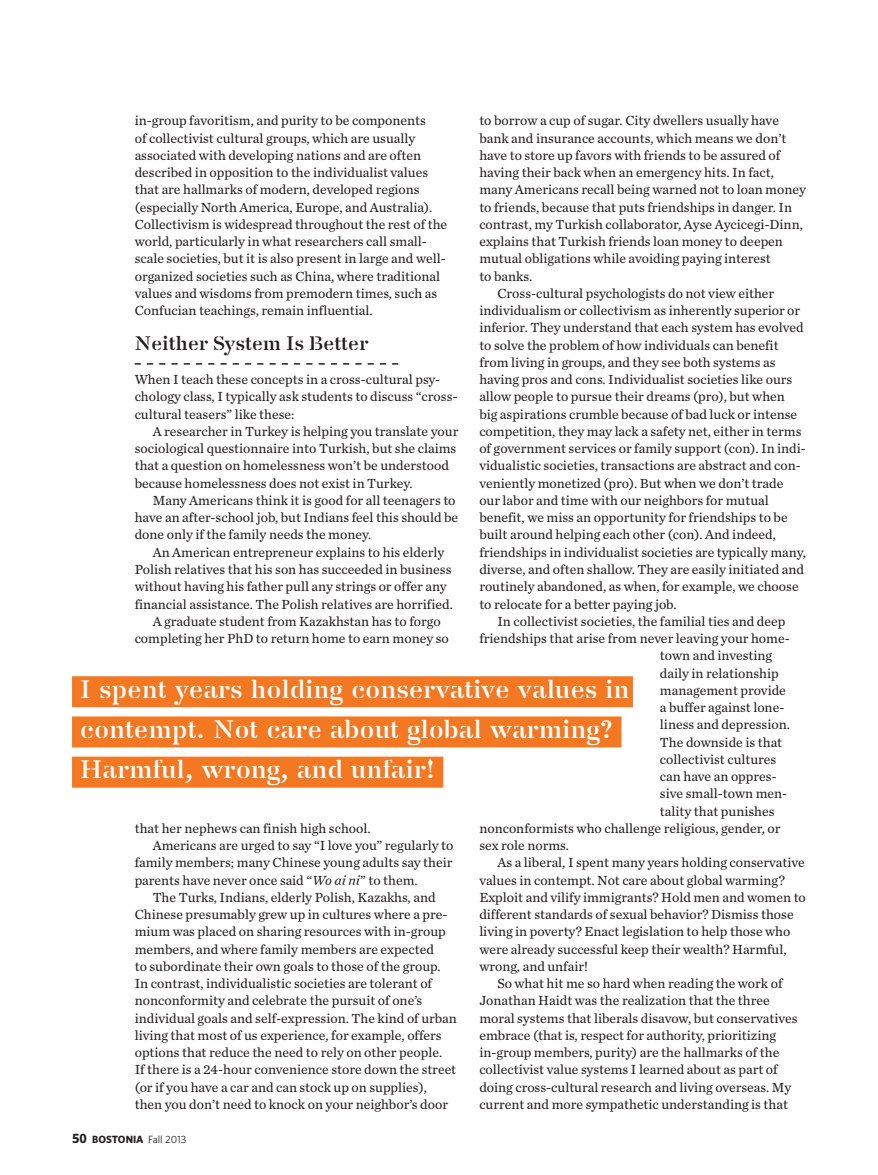
<style>
.page{position:relative;width:878px;height:1175px;background:#fff}
.page>*{position:absolute;margin:0;border:0;box-sizing:border-box;transform-origin:0 0}
.t1{font:700 25.2px/40.2px "Danmark";letter-spacing:.02em;color:#fff}
.t2{font:700 19.5px "Danmark";letter-spacing:.02em;color:#231f20}
.t3{font:13.8px/17.2px "Chronicle Text G2";color:#231f20}
.t4{font:700 10.5px "Whitney";color:#231f20}
.s1{font-style:italic}
.s2{font-size:13.5px}
.s3{font-weight:400}
</style>
<div class="page">
<div style="left:72px;top:676px;width:561px;height:31px;background:#f47722"></div>
<div style="left:72px;top:716px;width:549px;height:31px;background:#f47722"></div>
<div style="left:72px;top:756px;width:371px;height:31px;background:#f47722"></div>
<p class="t3" style="left:135px;top:111px;width:314px">in-group favoritism, and purity to be components<br>of collectivist cultural groups, which are usually associated with developing nations and are often described in opposition to the individualist values that are hallmarks of modern, developed regions (especially North America, Europe, and Australia).<br>Collectivism is widespread throughout the rest of the world, particularly in what researchers call small&shy;scale societies, but it is also present in large and well&shy;organized societies such as China, where traditional values and wisdoms from premodern times, such as Confucian teachings, remain influential.</p>
<h2 class="t2" style="left:135px;top:331px;width:235px">Neither System Is Better</h2>
<p class="t3" style="left:135px;top:370px;width:324px">When I teach these concepts in a cross-cultural psy&shy;chology class, I typically ask students to discuss “cross&shy;cultural teasers” like these:</p>
<p class="t3" style="left:135px;top:422px;width:325px;text-indent:18px">A researcher in Turkey is helping you translate your sociological questionnaire into Turkish, but she claims that a question on homelessness won’t be understood because homelessness does not exist in Turkey.</p>
<p class="t3" style="left:135px;top:491px;width:325px;text-indent:18px">Many Americans think it is good for all teenagers to have an after-school job, but Indians feel this should be done only if the family needs the money.</p>
<p class="t3" style="left:153px;top:543px;width:293px">An American entrepreneur explains to his elderly</p>
<p class="t3" style="left:135px;top:560px;width:318px">Polish relatives that his son has succeeded in business</p>
<p class="t3" style="left:135px;top:577px;width:313px">without having his father pull any strings or offer any</p>
<p class="t3" style="left:135px;top:594px;width:319px">financial assistance. The Polish relatives are horrified.</p>
<p class="t3" style="left:153px;top:612px;width:289px">A graduate student from Kazakhstan has to forgo</p>
<p class="t3" style="left:135px;top:629px;width:315px">completing her PhD to return home to earn money so</p>
<p class="t3" style="left:479px;top:111px;width:301px">to borrow a cup of sugar. City dwellers usually have</p>
<p class="t3" style="left:479px;top:129px;width:308px">bank and insurance accounts, which means we don’t</p>
<p class="t3" style="left:479px;top:146px;width:302px">have to store up favors with friends to be assured of</p>
<p class="t3" style="left:479px;top:163px;width:296px">having their back when an emergency hits. In fact,</p>
<p class="t3" style="left:479px;top:180px;width:328px">many Americans recall being warned not to loan money</p>
<p class="t3" style="left:479px;top:198px;width:314px">to friends, because that puts friendships in danger. In</p>
<p class="t3" style="left:479px;top:215px;width:325px">contrast, my Turkish collaborator, Ayse Aycicegi-Dinn,</p>
<p class="t3" style="left:479px;top:232px;width:305px">explains that Turkish friends loan money to deepen</p>
<p class="t3" style="left:479px;top:249px;width:293px">mutual obligations while avoiding paying interest</p>
<p class="t3" style="left:479px;top:267px;width:54px">to banks.</p>
<p class="t3" style="left:497px;top:284px;width:278px">Cross-cultural psychologists do not view either</p>
<p class="t3" style="left:479px;top:301px;width:322px">individualism or collectivism as inherently superior or</p>
<p class="t3" style="left:479px;top:318px;width:326px">inferior. They understand that each system has evolved</p>
<p class="t3" style="left:479px;top:336px;width:301px">to solve the problem of how individuals can benefit</p>
<p class="t3" style="left:479px;top:353px;width:298px">from living in groups, and they see both systems as</p>
<p class="t3" style="left:479px;top:370px;width:314px">having pros and cons. Individualist societies like ours</p>
<p class="t3" style="left:479px;top:387px;width:307px">allow people to pursue their dreams (pro), but when</p>
<p class="t3" style="left:479px;top:405px;width:319px">big aspirations crumble because of bad luck or intense</p>
<p class="t3" style="left:479px;top:422px;width:323px">competition, they may lack a safety net, either in terms</p>
<p class="t3" style="left:479px;top:439px;width:328px">of government services or family support (con). In indi-</p>
<p class="t3" style="left:479px;top:456px;width:323px">vidualistic societies, transactions are abstract and con-</p>
<p class="t3" style="left:479px;top:474px;width:305px">veniently monetized (pro). But when we don’t trade</p>
<p class="t3" style="left:479px;top:491px;width:291px">our labor and time with our neighbors for mutual</p>
<p class="t3" style="left:479px;top:508px;width:310px">benefit, we miss an opportunity for friendships to be</p>
<p class="t3" style="left:479px;top:525px;width:298px">built around helping each other (con). And indeed,</p>
<p class="t3" style="left:479px;top:543px;width:328px">friendships in individualist societies are typically many,</p>
<p class="t3" style="left:479px;top:560px;width:326px">diverse, and often shallow. They are easily initiated and</p>
<p class="t3" style="left:479px;top:577px;width:321px">routinely abandoned, as when, for example, we choose</p>
<p class="t3" style="left:479px;top:594px;width:199px">to relocate for a better paying job.</p>
<p class="t3" style="left:497px;top:612px;width:289px">In collectivist societies, the familial ties and deep</p>
<p class="t3" style="left:479px;top:629px;width:312px">friendships that arise from never leaving your home-</p>
<p class="t3" style="left:660px;top:646px;width:113px">town and investing</p>
<p class="t3" style="left:660px;top:663px;width:120px">daily in relationship</p>
<p class="t3" style="left:660px;top:681px;width:127px">management provide</p>
<p class="t3" style="left:660px;top:698px;width:126px">a buffer against lone-</p>
<p class="t3" style="left:660px;top:715px;width:131px">liness and depression.</p>
<p class="t3" style="left:660px;top:732px;width:124px">The downside is that</p>
<p class="t3" style="left:660px;top:750px;width:118px">collectivist cultures</p>
<p class="t3" style="left:660px;top:767px;width:118px">can have an oppres-</p>
<p class="t3" style="left:660px;top:784px;width:129px">sive small-town men-</p>
<p class="t3" style="left:660px;top:801px;width:116px">tality that punishes</p>
<p class="t3" style="left:479px;top:819px;width:303px">noncon formists who challenge religious, gender, or</p>
<p class="t3" style="left:479px;top:836px;width:91px">sex role norms.</p>
<p class="t3" style="left:497px;top:853px;width:309px">As a liberal, I spent many years holding conservative</p>
<p class="t3" style="left:479px;top:870px;width:307px">values in contempt. Not care about global warming?</p>
<p class="t3" style="left:479px;top:888px;width:328px">Exploit and vilify immigrants? Hold men and women to</p>
<p class="t3" style="left:479px;top:905px;width:316px">different standards of sexual behavior? Dismiss those</p>
<p class="t3" style="left:479px;top:922px;width:312px">living in poverty? Enact legislation to help those who</p>
<p class="t3" style="left:479px;top:939px;width:309px">were already successful keep their wealth? Harmful,</p>
<p class="t3" style="left:479px;top:957px;width:110px">wrong, and unfair!</p>
<p class="t3" style="left:497px;top:974px;width:287px">So what hit me so hard when reading the work of</p>
<p class="t3" style="left:479px;top:991px;width:292px">Jonathan Haidt was the realization that the three</p>
<p class="t3" style="left:479px;top:1008px;width:320px">moral systems that liberals disavow, but conservatives</p>
<p class="t3" style="left:479px;top:1026px;width:298px">embrace (that is, respect for authority, prioritizing</p>
<p class="t3" style="left:479px;top:1043px;width:301px">in-group members, purity) are the hallmarks of the</p>
<p class="t3" style="left:479px;top:1060px;width:300px">collectivist value systems I learned about as part of</p>
<p class="t3" style="left:479px;top:1077px;width:313px">doing cross-cultural research and living overseas. My</p>
<p class="t3" style="left:479px;top:1095px;width:310px">current and more sympathetic understanding is that</p>
<h1 class="t1" style="left:80px;top:670px;width:550px">I spent years holding conservative values in contempt. Not care about global warming?<br>Harmful, wrong, and unfair!</h1>
<p class="t3" style="left:135px;top:819px;width:237px">that her nephews can finish high school.</p>
<p class="t3" style="left:153px;top:836px;width:302px">Americans are urged to say “I love you” regularly to</p>
<p class="t3" style="left:135px;top:853px;width:319px">family members; many Chinese young adults say their</p>
<p class="t3" style="left:135px;top:870px;width:284px">parents have never once said “<span class="s1">Wo ai ni</span>” to them.</p>
<p class="t3" style="left:153px;top:888px;width:284px">The Turks, Indians, elderly Polish, Kazakhs, and</p>
<p class="t3" style="left:135px;top:905px;width:314px">Chinese presumably grew up in cultures where a pre-</p>
<p class="t3" style="left:135px;top:922px;width:312px">mium was placed on sharing resources with in-group</p>
<p class="t3" style="left:135px;top:939px;width:301px">members, and where family members are ex pected</p>
<p class="t3" style="left:135px;top:957px;width:307px">to subordinate their own goals to those of the group.</p>
<p class="t3" style="left:135px;top:974px;width:299px">In contrast, individualistic societies are tolerant of</p>
<p class="t3" style="left:135px;top:991px;width:289px">nonconformity and celebrate the pursuit of one’s</p>
<p class="t3" style="left:135px;top:1008px;width:324px">individual goals and self-expression. The kind of urban</p>
<p class="t3" style="left:135px;top:1026px;width:308px">living that most of us experience, for example, offers</p>
<p class="t3" style="left:135px;top:1043px;width:309px">options that reduce the need to rely on other people.</p>
<p class="t3" style="left:135px;top:1060px;width:323px">If there is a 24-hour convenience store down the street</p>
<p class="t3" style="left:135px;top:1077px;width:294px">(or if you have a car and can stock up on supplies),</p>
<p class="t3" style="left:135px;top:1095px;width:315px">then you don’t need to knock on your neighbor’s door</p>
<p class="t4" style="left:72px;top:1132px;width:116px"><span class="s2">50</span> BOSTONIA <span class="s3">Fall 2013</span></p>
</div>
